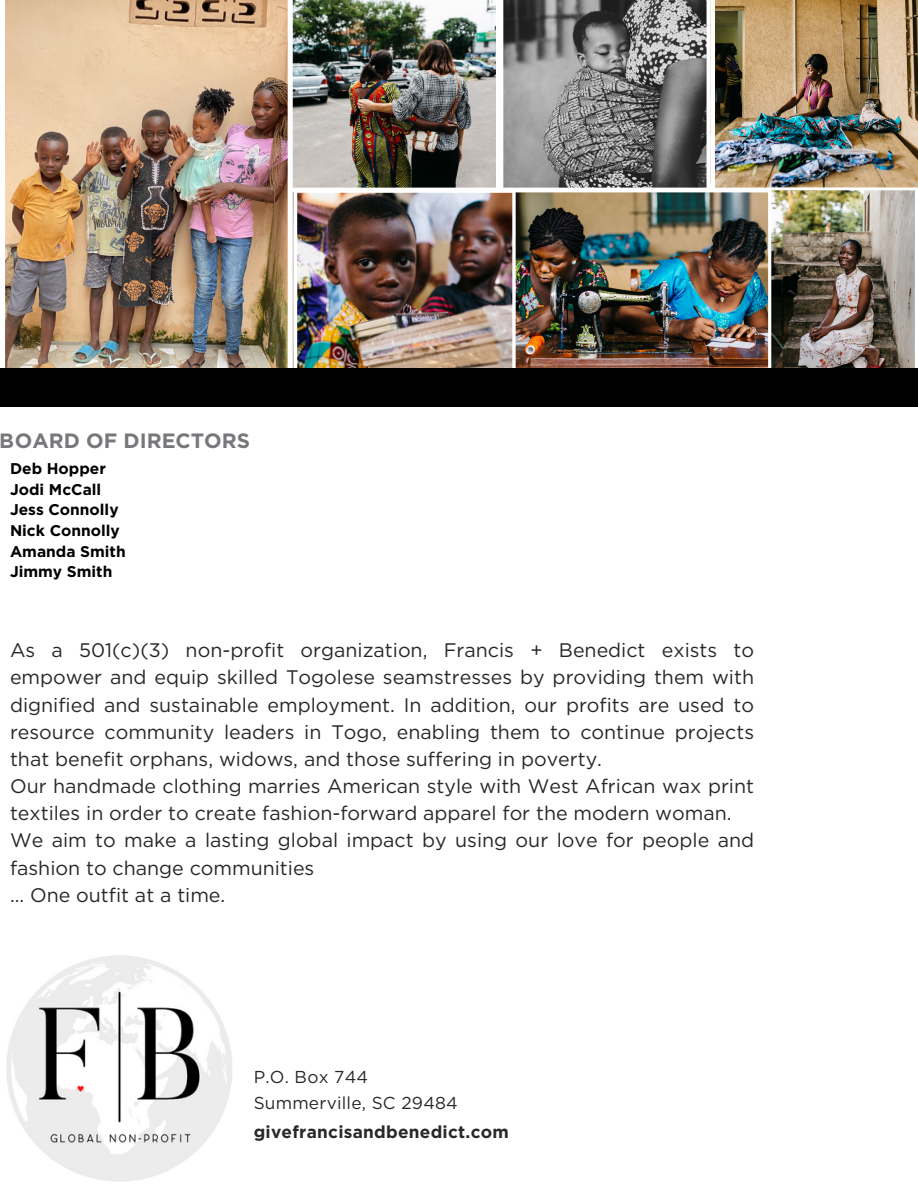
<style>
.page{position:relative;width:918px;height:1188px;background:#fff}
.page>*{position:absolute;margin:0;border:0;box-sizing:border-box;transform-origin:0 0}
.t1{font:700 20.7px "Gotham";color:#77787b}
.t2{font:19.65px/27.2px "Gotham";color:#292829}
.t3{font:17.25px "Gotham";letter-spacing:.015em;color:#292829}
.t4{font:700 17.25px "Gotham";letter-spacing:.015em;color:#292829}
.t5{font:700 15.6px "Gotham";color:#000}
</style>
<div class="page">
<img style="left:6px;top:955px;width:226px;height:227px">
<img style="left:5px;top:0;width:283px;height:368px">
<img style="left:292px;top:0;width:626px;height:368px">
<div style="left:0;top:368px;width:918px;height:39px;background:#000"></div>
<p class="t1" style="left:0;top:428px;width:252px">BOARD OF DIRECTORS</p>
<p class="t5" style="left:10px;top:459px;width:97px">Deb Hopper</p>
<p class="t5" style="left:10px;top:480px;width:93px">Jodi McCall</p>
<p class="t5" style="left:10px;top:500px;width:110px">Jess Connolly</p>
<p class="t5" style="left:10px;top:521px;width:111px">Nick Connolly</p>
<p class="t5" style="left:10px;top:542px;width:117px">Amanda Smith</p>
<p class="t5" style="left:10px;top:562px;width:104px">Jimmy Smith</p>
<p class="t2" style="left:10px;top:637px;width:746px;text-align:justify">As a 501(c)(3) non-profit organization, Francis + Benedict exists to empower and equip skilled Togolese seamstresses by providing them with dignified and sustainable employment. In addition, our profits are used to resource community leaders in Togo, enabling them to continue projects that benefit orphans, widows, and those suffering in poverty.</p>
<p class="t2" style="left:10px;top:772px;width:746px">Our handmade clothing marries American style with West African wax print textiles in order to create fashion-forward apparel for the modern woman.</p>
<p class="t2" style="left:10px;top:827px;width:746px">We aim to make a lasting global impact by using our love for people and fashion to change communities</p>
<p class="t2" style="left:10px;top:881px;width:217px">… One outfit at a time.</p>
<p class="t3" style="left:254px;top:1066px;width:116px">P.O. Box 744</p>
<p class="t3" style="left:254px;top:1092px;width:206px">Summerville, SC 29484</p>
<p class="t4" style="left:254px;top:1121px;width:257px">givefrancisandbenedict.com</p>
</div>
